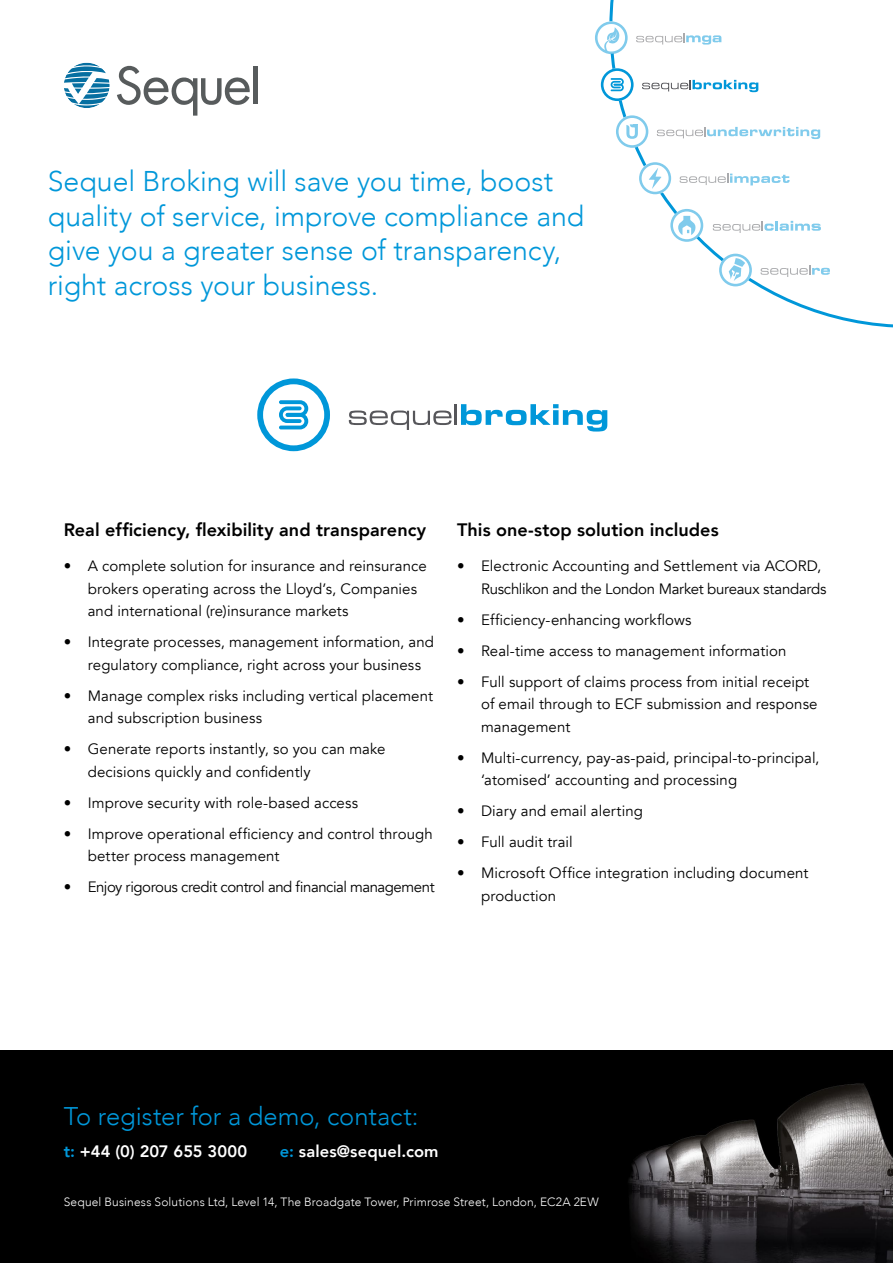
<style>
.page{position:relative;width:893px;height:1263px;background:#fff}
.page>*{position:absolute;margin:0;border:0;box-sizing:border-box;transform-origin:0 0}
.t1{font:300 28.5px/34.5px "Avenir";letter-spacing:-.005em;color:#0097d9}
.t2{font:300 25.5px "Avenir";color:#0097d9}
.t3{font:800 18px "Avenir";letter-spacing:.005em;color:#000}
.t4{font:800 16.5px "Avenir";letter-spacing:.01em;color:#fff}
.t5{font:15px/22.5px "Avenir";letter-spacing:.005em;color:#000}
.t6{font:15px "Avenir";letter-spacing:-.03em;color:#000}
.t7{font:300 12px "Avenir";letter-spacing:.01em;color:#fff}
.s1{color:#0097d9}
</style>
<div class="page">
<svg style="left:461px;top:404px;width:146px;height:28px"></svg>
<svg style="left:257px;top:378px;width:73px;height:73px"></svg>
<svg style="left:349px;top:410px;width:103px;height:20px"></svg>
<hr style="left:455px;top:404px;width:2px;height:21px;background:#56565a">
<img style="left:0;top:1050px;width:893px;height:213px">
<div style="left:253px;top:66px;width:5px;height:38px;background:#575b5c"></div>
<svg style="left:117px;top:65px;width:133px;height:51px"></svg>
<svg style="left:64px;top:63px;width:46px;height:45px"></svg>
<svg style="left:609px;top:0;width:284px;height:328px"></svg>
<div style="left:615px;top:115px;width:33px;height:33px;background:#fff;border-radius:50%"></div>
<div style="left:639px;top:162px;width:33px;height:32px;background:#fff;border-radius:50%"></div>
<svg style="left:670px;top:209px;width:33px;height:33px"></svg>
<svg style="left:713px;top:221px;width:108px;height:12px"></svg>
<svg style="left:639px;top:162px;width:32px;height:32px"></svg>
<svg style="left:680px;top:174px;width:110px;height:11px"></svg>
<svg style="left:616px;top:115px;width:32px;height:33px"></svg>
<svg style="left:657px;top:127px;width:163px;height:12px"></svg>
<svg style="left:601px;top:68px;width:33px;height:33px"></svg>
<svg style="left:642px;top:80px;width:116px;height:12px"></svg>
<svg style="left:595px;top:21px;width:33px;height:33px"></svg>
<svg style="left:636px;top:33px;width:85px;height:12px"></svg>
<svg style="left:760px;top:265px;width:70px;height:12px"></svg>
<svg style="left:719px;top:254px;width:33px;height:32px"></svg>
<h1 class="t1" style="left:48px;top:164px;width:538px">Sequel Broking will save you time, boost quality of service, improve compliance and give you a greater sense of transparency, right across your business.</h1>
<p class="t3" style="left:64px;top:515px;width:364px">Real efficiency, flexibility and transparency</p>
<p class="t5" style="left:88px;top:555px;width:340px;text-indent:-24px">• A complete solution for insurance and reinsurance brokers operating across the Lloyd’s, Companies and international (re)insurance markets</p>
<p class="t5" style="left:88px;top:631px;width:348px;text-indent:-24px">• Integrate processes, management information, and regulatory compliance, right across your business</p>
<p class="t5" style="left:88px;top:684px;width:347px;text-indent:-24px">• Manage complex risks including vertical placement and subscription business</p>
<p class="t5" style="left:88px;top:738px;width:299px;text-indent:-24px">• Generate reports instantly, so you can make decisions quickly and confidently</p>
<p class="t5" style="left:64px;top:791px;width:296px">• Improve security with role-based access</p>
<p class="t5" style="left:88px;top:822px;width:346px;text-indent:-24px">• Improve operational efficiency and control through better process management</p>
<p class="t6" style="left:64px;top:878px;width:372px">• Enjoy rigorous credit control and financial management</p>
<p class="t3" style="left:457px;top:515px;width:263px">This one-stop solution includes</p>
<p class="t5" style="left:481px;top:555px;width:347px;text-indent:-24px">• Electronic Accounting and Settlement via ACORD,<br>Ruschlikon and the London Market bureaux standards</p>
<p class="t5" style="left:457px;top:608px;width:236px">• Efficiency-enhancing workflows</p>
<p class="t5" style="left:457px;top:639px;width:331px">• Real-time access to management information</p>
<p class="t5" style="left:481px;top:670px;width:338px;text-indent:-24px">• Full support of claims process from initial receipt of email through to ECF submission and response management</p>
<p class="t5" style="left:481px;top:746px;width:340px;text-indent:-24px">• Multi-currency, pay-as-paid, principal-to-principal, ‘atomised’ accounting and processing</p>
<p class="t5" style="left:457px;top:800px;width:187px">• Diary and email alerting</p>
<p class="t5" style="left:457px;top:831px;width:117px">• Full audit trail</p>
<p class="t5" style="left:481px;top:862px;width:329px;text-indent:-24px">• Microsoft Office integration including document production</p>
<h2 class="t2" style="left:64px;top:1101px;width:356px">To register for a demo, contact:</h2>
<p class="t4" style="left:64px;top:1139px;width:185px"><span class="s1">t:</span> +44 (0) 207 655 3000</p>
<p class="t4" style="left:280px;top:1139px;width:160px"><span class="s1">e:</span> sales@sequel.com</p>
<p class="t7" style="left:64px;top:1194px;width:536px">Sequel Business Solutions Ltd, Level 14, The Broadgate Tower, Primrose Street, London, EC2A 2EW</p>
</div>
